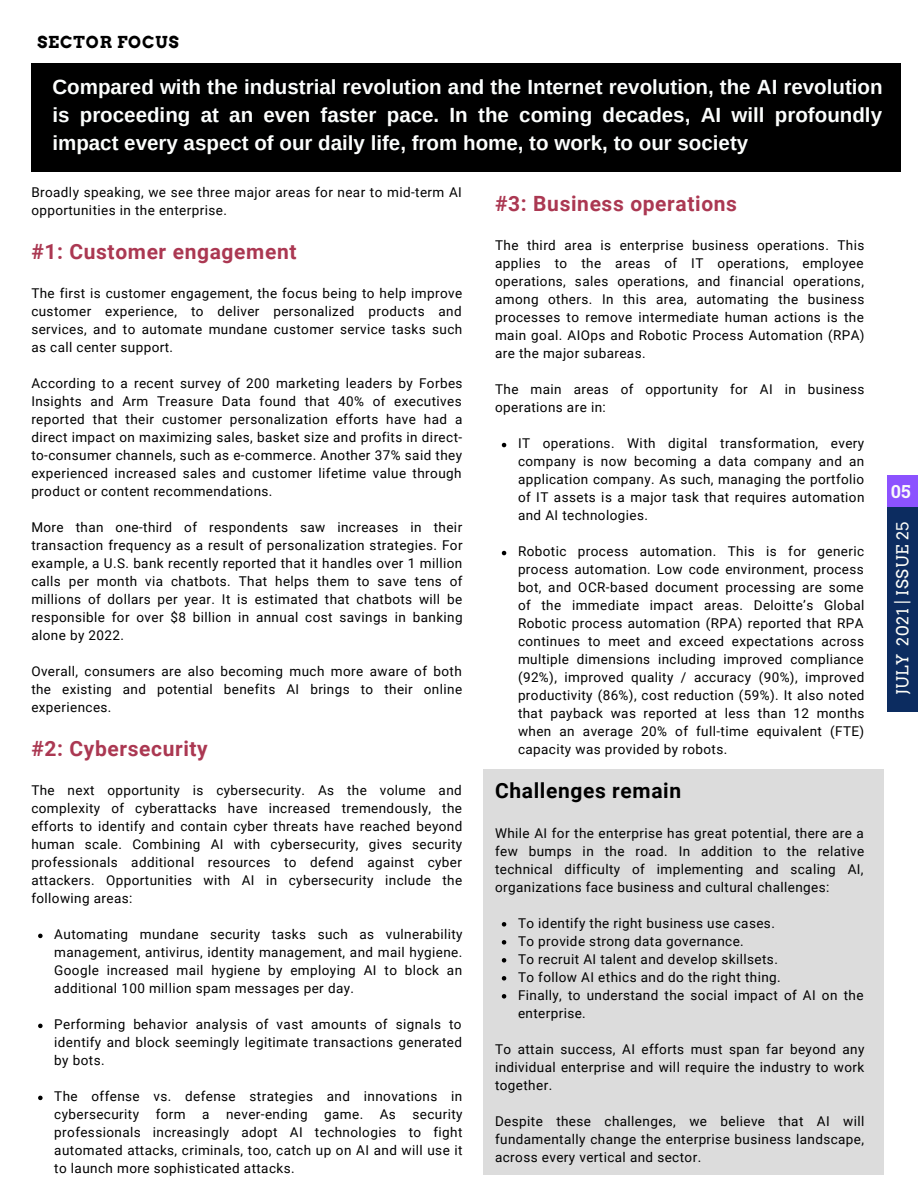
<style>
.page{position:relative;width:918px;height:1188px;background:#fff}
.page>*{position:absolute;margin:0;border:0;box-sizing:border-box;transform-origin:0 0}
.t1{font:700 21px "Roboto";letter-spacing:.03em;color:#ab3852}
.t2{font:700 21px "Roboto";letter-spacing:.03em;color:#000}
.t3{font:700 20.55px/28.2px "Arimo";color:#fcfefd;text-align:justify}
.t4{font:700 18px "Roboto Slab";color:#fafafa}
.t5{font:16.65px "Arvo";letter-spacing:.03em;color:#fffff9}
.t6{font:700 16.5px "Arvo";letter-spacing:.05em;color:#000}
.t7{font:13.5px/18px "Roboto";letter-spacing:.03em;color:#000;text-align:justify}
</style>
<div class="page">
<div style="left:887px;top:475px;width:31px;height:33px;background:#8c52ff"></div>
<div style="left:887px;top:508px;width:31px;height:204px;background:#0c2c60"></div>
<div style="left:483px;top:769px;width:401px;height:406px;background:#dcdcdc"></div>
<div style="left:31px;top:63px;width:870px;height:109px;background:#000"></div>
<svg style="left:38px;top:934px;width:5px;height:4px"></svg>
<svg style="left:38px;top:1024px;width:5px;height:4px"></svg>
<svg style="left:38px;top:1096px;width:5px;height:4px"></svg>
<svg style="left:502px;top:443px;width:4px;height:4px"></svg>
<svg style="left:502px;top:551px;width:4px;height:4px"></svg>
<svg style="left:502px;top:922px;width:4px;height:5px"></svg>
<svg style="left:502px;top:940px;width:4px;height:5px"></svg>
<svg style="left:502px;top:958px;width:4px;height:5px"></svg>
<svg style="left:502px;top:976px;width:4px;height:5px"></svg>
<svg style="left:502px;top:994px;width:4px;height:5px"></svg>
<p class="t6" style="left:37px;top:32px;width:143px">SECTOR FOCUS</p>
<p class="t3" style="left:52px;top:73px;width:832px">Compared with the industrial revolution and the Internet revolution, the AI revolution is proceeding at an even faster pace. In the coming decades, AI will profoundly impact every aspect of our daily life, from home, to work, to our society</p>
<p class="t7" style="left:31px;top:183px;width:432px">Broadly speaking, we see three major areas for near to mid-term AI opportunities in the enterprise.</p>
<p class="t1" style="left:31px;top:239px;width:267px">#1: Customer engagement</p>
<p class="t7" style="left:31px;top:284px;width:433px">The first is customer engagement, the focus being to help improve customer experience, to deliver personalized products and services, and to automate mundane customer service tasks such as call center support.</p>
<p class="t7" style="left:31px;top:374px;width:433px">According to a recent survey of 200 marketing leaders by Forbes Insights and Arm Treasure Data found that 40% of executives reported that their customer personalization efforts have had a direct impact on maximizing sales, basket size and profits in direct&shy;to-consumer channels, such as e-commerce. Another 37% said they experienced increased sales and customer lifetime value through product or content recommendations.</p>
<p class="t7" style="left:31px;top:518px;width:433px">More than one-third of respondents saw increases in their transaction frequency as a result of personalization strategies. For example, a U.S. bank recently reported that it handles over 1 million calls per month via chatbots. That helps them to save tens of millions of dollars per year. It is estimated that chatbots will be responsible for over $8 billion in annual cost savings in banking alone by 2022.</p>
<p class="t7" style="left:31px;top:662px;width:432px">Overall, consumers are also becoming much more aware of both the existing and potential benefits AI brings to their online experiences.</p>
<p class="t1" style="left:31px;top:736px;width:178px">#2: Cybersecurity</p>
<p class="t7" style="left:31px;top:782px;width:433px">The next opportunity is cybersecurity. As the volume and complexity of cyberattacks have increased tremendously, the efforts to identify and contain cyber threats have reached beyond human scale. Combining AI with cybersecurity, gives security professionals additional resources to defend against cyber attackers. Opportunities with AI in cybersecurity include the following areas:</p>
<p class="t7" style="left:54px;top:926px;width:410px">Automating mundane security tasks such as vulnerability management, antivirus, identity management, and mail hygiene.<br>Google increased mail hygiene by employing AI to block an additional 100 million spam messages per day.</p>
<p class="t7" style="left:54px;top:1016px;width:409px">Performing behavior analysis of vast amounts of signals to identify and block seemingly legitimate transactions generated by bots.</p>
<p class="t7" style="left:54px;top:1088px;width:410px">The offense vs. defense strategies and innovations in cybersecurity form a never-ending game. As security professionals increasingly adopt AI technologies to fight automated attacks, criminals, too, catch up on AI and will use it to launch more sophisticated attacks.</p>
<p class="t1" style="left:495px;top:192px;width:243px">#3: Business operations</p>
<p class="t7" style="left:495px;top:237px;width:371px">The third area is enterprise business operations. This applies to the areas of IT operations, employee operations, sales operations, and financial operations, among others. In this area, automating the business processes to remove intermediate human actions is the main goal. AIOps and Robotic Process Automation (RPA) are the major subareas.</p>
<p class="t7" style="left:495px;top:381px;width:371px">The main areas of opportunity for AI in business operations are in:</p>
<p class="t7" style="left:518px;top:435px;width:348px">IT operations. With digital transformation, every company is now becoming a data company and an application company. As such, managing the portfolio of IT assets is a major task that requires automation and AI technologies.</p>
<p class="t7" style="left:518px;top:543px;width:348px">Robotic process automation. This is for generic process automation. Low code environment, process bot, and OCR-based document processing are some of the immediate impact areas. Deloitte’s Global Robotic process automation (RPA) reported that RPA continues to meet and exceed expectations across multiple dimensions including improved compliance (92%), improved quality / accuracy (90%), improved productivity (86%), cost reduction (59%). It also noted that payback was reported at less than 12 months when an average 20% of full-time equivalent (FTE) capacity was provided by robots.</p>
<p class="t2" style="left:495px;top:779px;width:188px">Challenges remain</p>
<p class="t7" style="left:495px;top:824px;width:371px">While AI for the enterprise has great potential, there are a few bumps in the road. In addition to the relative technical difficulty of implementing and scaling AI, organizations face business and cultural challenges:</p>
<p class="t7" style="left:518px;top:914px;width:258px">To identify the right business use cases.</p>
<p class="t7" style="left:518px;top:932px;width:227px">To provide strong data governance.</p>
<p class="t7" style="left:518px;top:950px;width:261px">To recruit AI talent and develop skillsets.</p>
<p class="t7" style="left:518px;top:968px;width:264px">To follow AI ethics and do the right thing.</p>
<p class="t7" style="left:518px;top:986px;width:347px">Finally, to understand the social impact of AI on the enterprise.</p>
<p class="t7" style="left:495px;top:1040px;width:371px">To attain success, AI efforts must span far beyond any individual enterprise and will require the industry to work together.</p>
<p class="t7" style="left:495px;top:1112px;width:371px">Despite these challenges, we believe that AI will fundamentally change the enterprise business landscape, across every vertical and sector.</p>
<p class="t4" style="left:891px;top:479px;width:21px">05</p>
<p class="t5" style="left:892px;top:695px;width:175px;rotate:-90deg">JULY 2021 | ISSUE 25</p>
</div>
